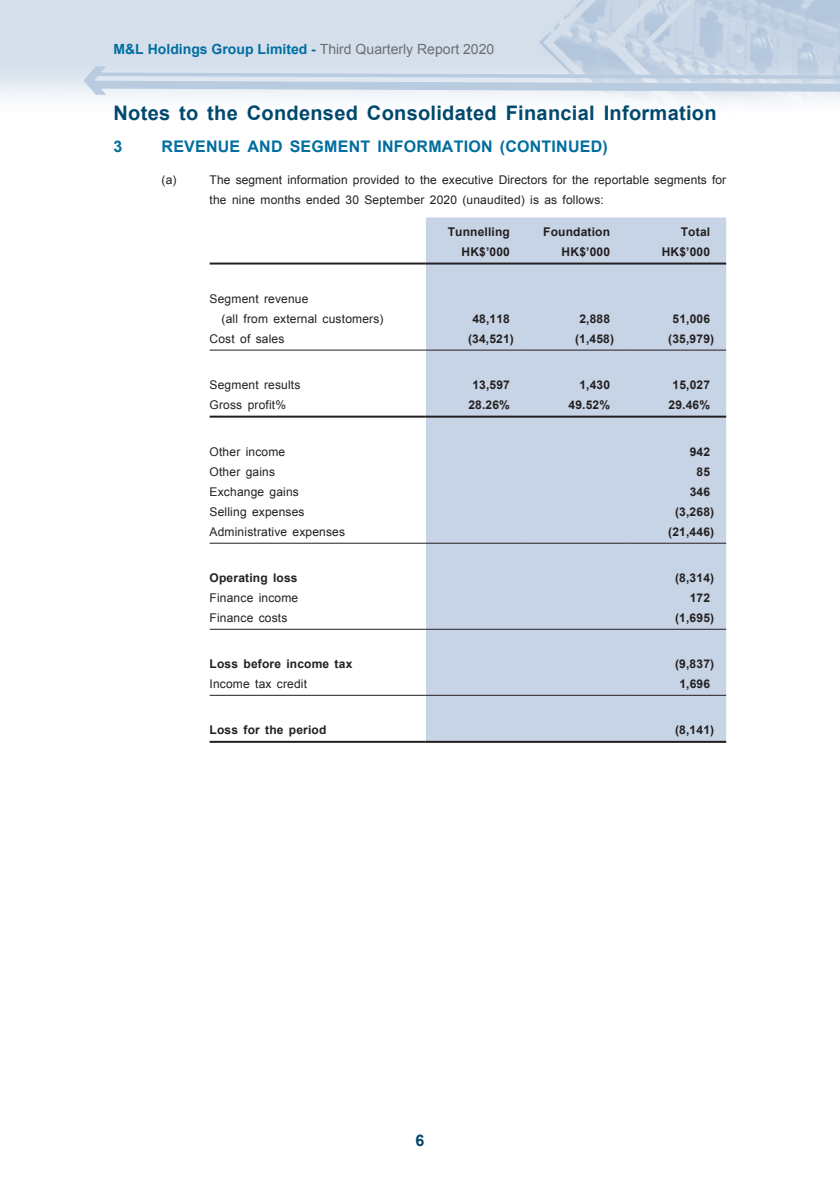
<style>
.page{position:relative;width:840px;height:1191px;background:#fff}
.page>*{position:absolute;margin:0;border:0;box-sizing:border-box;transform-origin:0 0}
._02a_Title{font:700 20px "Arial";letter-spacing:.015em;color:#00486c}
._17_H1__Note{font:700 16px "Arial";letter-spacing:.015em;color:#006e9f}
.t1{font:700 16px "Arial";color:#00486c}
.t2{font:700 14px "Arial";color:#006e9f}
._29_Table_Stub__Note{font:12px/20px "Arial";letter-spacing:.015em;color:#231f20}
._02_Note_Text{font:700 12px "Arial";letter-spacing:.015em;color:#231f20}
._22____IN2__Note{font:12px/20px "Arial";letter-spacing:.01em;color:#231f20}
._29_Table_Stub__Note-2{font:700 12px "Arial";letter-spacing:.015em;color:#231f20}
.s1{font-weight:400;color:#6c6d70}
</style>
<div class="page">
<img style="left:0;top:0;width:839px;height:743px">
<svg style="left:83px;top:66px;width:756px;height:29px;background:#cedae8"></svg>
<div style="left:425px;top:217px;width:300px;height:524px;background:#c7d4e5"></div>
<hr style="left:209px;top:262px;width:216px;height:2px;background:#231f20">
<hr style="left:425px;top:262px;width:100px;height:2px;background:#231f20">
<hr style="left:525px;top:262px;width:100px;height:2px;background:#231f20">
<hr style="left:625px;top:262px;width:100px;height:2px;background:#231f20">
<hr style="left:209px;top:349px;width:216px;height:1px;background:#231f20">
<hr style="left:425px;top:349px;width:100px;height:1px;background:#231f20">
<hr style="left:525px;top:349px;width:100px;height:1px;background:#231f20">
<hr style="left:625px;top:349px;width:100px;height:1px;background:#231f20">
<hr style="left:209px;top:415px;width:216px;height:2px;background:#231f20">
<hr style="left:425px;top:415px;width:100px;height:2px;background:#231f20">
<hr style="left:525px;top:415px;width:100px;height:2px;background:#231f20">
<hr style="left:625px;top:415px;width:100px;height:2px;background:#231f20">
<hr style="left:209px;top:543px;width:216px;height:1px;background:#231f20">
<hr style="left:425px;top:543px;width:100px;height:1px;background:#231f20">
<hr style="left:525px;top:543px;width:100px;height:1px;background:#231f20">
<hr style="left:625px;top:543px;width:100px;height:1px;background:#231f20">
<hr style="left:209px;top:629px;width:216px;height:1px;background:#231f20">
<hr style="left:425px;top:629px;width:100px;height:1px;background:#231f20">
<hr style="left:525px;top:629px;width:100px;height:1px;background:#231f20">
<hr style="left:625px;top:629px;width:100px;height:1px;background:#231f20">
<hr style="left:209px;top:695px;width:216px;height:1px;background:#231f20">
<hr style="left:425px;top:695px;width:100px;height:1px;background:#231f20">
<hr style="left:525px;top:695px;width:100px;height:1px;background:#231f20">
<hr style="left:625px;top:695px;width:100px;height:1px;background:#231f20">
<hr style="left:209px;top:741px;width:216px;height:2px;background:#231f20">
<hr style="left:425px;top:741px;width:100px;height:2px;background:#231f20">
<hr style="left:525px;top:741px;width:100px;height:2px;background:#231f20">
<hr style="left:625px;top:741px;width:100px;height:2px;background:#231f20">
<p class="t2" style="left:113px;top:40px;width:382px">M&amp;L Holdings Group Limited - <span class="s1">Third Quarterly Report 2020</span></p>
<p class="_02a_Title" style="left:113px;top:100px;width:604px">Notes to the Condensed Consolidated Financial Information</p>
<p class="_17_H1__Note" style="left:113px;top:136px;width:10px">3</p>
<p class="_17_H1__Note" style="left:161px;top:136px;width:447px">REVENUE AND SEGMENT INFORMATION (CONTINUED)</p>
<p class="_22____IN2__Note" style="left:161px;top:170px;width:16px">(a)</p>
<p class="_22____IN2__Note" style="left:209px;top:170px;width:518px">The segment information provided to the executive Directors for the reportable segments for the nine months ended 30 September 2020 (unaudited) is as follows:</p>
<p class="_02_Note_Text" style="left:447px;top:224px;width:64px">Tunnelling</p>
<p class="_02_Note_Text" style="left:543px;top:224px;width:68px">Foundation</p>
<p class="_02_Note_Text" style="left:680px;top:224px;width:31px">Total</p>
<p class="_02_Note_Text" style="left:461px;top:244px;width:50px">HK$’000</p>
<p class="_02_Note_Text" style="left:561px;top:244px;width:50px">HK$’000</p>
<p class="_02_Note_Text" style="left:661px;top:244px;width:50px">HK$’000</p>
<p class="_29_Table_Stub__Note" style="left:221px;top:289px;width:163px;text-indent:-12px">Segment revenue<br>(all from external customers)</p>
<p class="_02_Note_Text" style="left:472px;top:311px;width:39px">48,118</p>
<p class="_02_Note_Text" style="left:579px;top:311px;width:32px">2,888</p>
<p class="_02_Note_Text" style="left:672px;top:311px;width:39px">51,006</p>
<p class="_29_Table_Stub__Note" style="left:209px;top:329px;width:76px">Cost of sales</p>
<p class="_02_Note_Text" style="left:468px;top:331px;width:47px">(34,521)</p>
<p class="_02_Note_Text" style="left:574px;top:331px;width:41px">(1,458)</p>
<p class="_02_Note_Text" style="left:668px;top:331px;width:47px">(35,979)</p>
<p class="_29_Table_Stub__Note" style="left:209px;top:375px;width:92px">Segment results</p>
<p class="_02_Note_Text" style="left:472px;top:377px;width:39px">13,597</p>
<p class="_02_Note_Text" style="left:579px;top:377px;width:32px">1,430</p>
<p class="_02_Note_Text" style="left:672px;top:377px;width:39px">15,027</p>
<p class="_29_Table_Stub__Note" style="left:209px;top:395px;width:78px">Gross profit%</p>
<p class="_02_Note_Text" style="left:468px;top:397px;width:43px">28.26%</p>
<p class="_02_Note_Text" style="left:568px;top:397px;width:43px">49.52%</p>
<p class="_02_Note_Text" style="left:668px;top:397px;width:43px">29.46%</p>
<p class="_29_Table_Stub__Note" style="left:209px;top:442px;width:77px">Other income</p>
<p class="_02_Note_Text" style="left:689px;top:444px;width:22px">942</p>
<p class="_29_Table_Stub__Note" style="left:209px;top:462px;width:67px">Other gains</p>
<p class="_02_Note_Text" style="left:696px;top:464px;width:15px">85</p>
<p class="_29_Table_Stub__Note" style="left:209px;top:482px;width:91px">Exchange gains</p>
<p class="_02_Note_Text" style="left:689px;top:484px;width:22px">346</p>
<p class="_29_Table_Stub__Note" style="left:209px;top:502px;width:96px">Selling expenses</p>
<p class="_02_Note_Text" style="left:674px;top:504px;width:41px">(3,268)</p>
<p class="_29_Table_Stub__Note" style="left:209px;top:522px;width:137px">Administrative expenses</p>
<p class="_02_Note_Text" style="left:668px;top:524px;width:47px">(21,446)</p>
<p class="_29_Table_Stub__Note-2" style="left:209px;top:570px;width:89px">Operating loss</p>
<p class="_02_Note_Text" style="left:674px;top:570px;width:41px">(8,314)</p>
<p class="_29_Table_Stub__Note" style="left:209px;top:588px;width:90px">Finance income</p>
<p class="_02_Note_Text" style="left:689px;top:590px;width:22px">172</p>
<p class="_29_Table_Stub__Note" style="left:209px;top:608px;width:79px">Finance costs</p>
<p class="_02_Note_Text" style="left:674px;top:610px;width:41px">(1,695)</p>
<p class="_29_Table_Stub__Note-2" style="left:209px;top:656px;width:144px">Loss before income tax</p>
<p class="_02_Note_Text" style="left:674px;top:656px;width:41px">(9,837)</p>
<p class="_29_Table_Stub__Note" style="left:209px;top:674px;width:99px">Income tax credit</p>
<p class="_02_Note_Text" style="left:679px;top:676px;width:32px">1,696</p>
<p class="_29_Table_Stub__Note-2" style="left:209px;top:722px;width:118px">Loss for the period</p>
<p class="_02_Note_Text" style="left:674px;top:722px;width:41px">(8,141)</p>
<h2 class="t1" style="left:415px;top:1130px;width:10px">6</h2>
</div>
